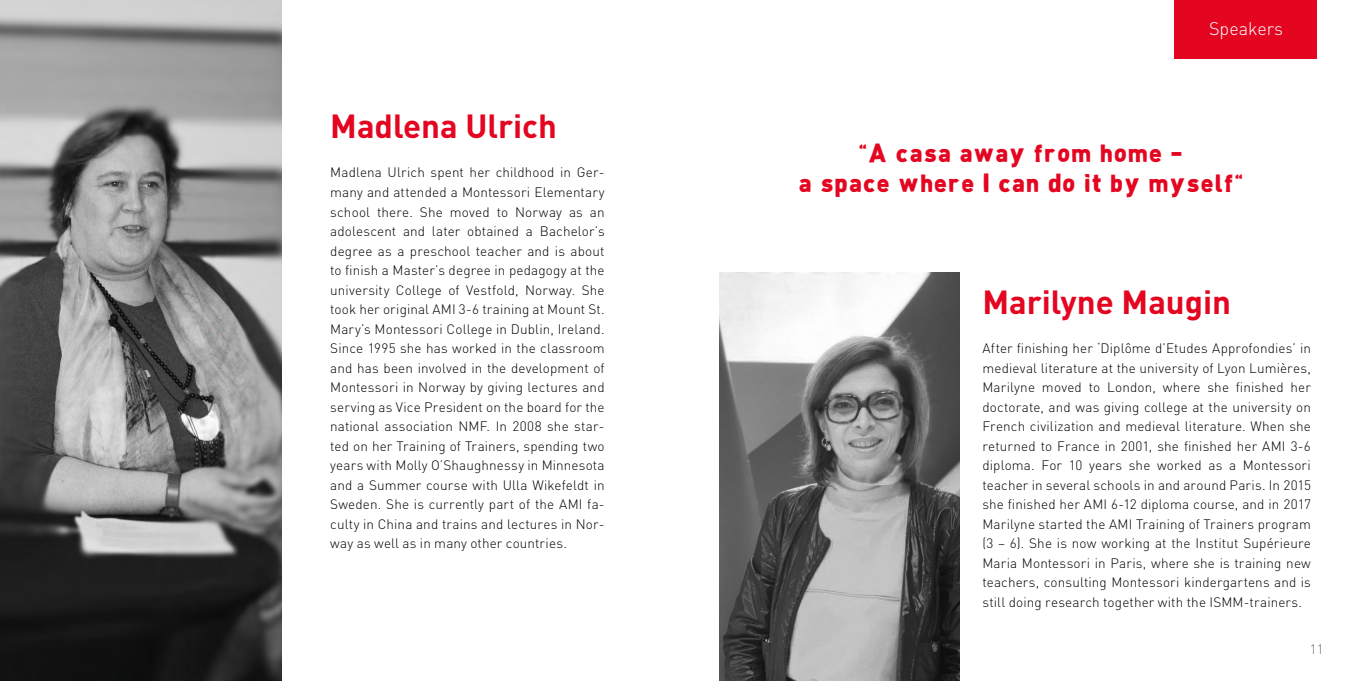
<style>
.page{position:relative;width:1361px;height:681px;background:#fff}
.page>*{position:absolute;margin:0;border:0;box-sizing:border-box;transform-origin:0 0}
.t1{font:700 33px "DIN Pro";color:#e40521}
.t2{font:25.5px/30.6px "Dinpro heutink krijt";color:#e40521;text-align:center}
.t3{font:300 18px "DIN Pro";color:#fff}
.t4{font:300 13.5px/19.5px "DIN Pro";letter-spacing:.01em;color:#000;text-align:justify}
.t5{font:300 13.5px "DIN Pro";color:#666564}
.s1{font-family:"DIN Pro";font-weight:700;font-size:31.65px}
</style>
<div class="page">
<div style="left:1174px;top:0;width:142px;height:59px;background:#e40521"></div>
<img style="left:0;top:0;width:281px;height:680px">
<img style="left:719px;top:272px;width:240px;height:408px">
<h1 class="t1" style="left:330px;top:104px;width:228px">Madlena Ulrich</h1>
<p class="t4" style="left:330px;top:162px;width:276px">Madlena Ulrich spent her childhood in Ger&shy;many and attended a Montessori Elementary school there. She moved to Norway as an adolescent and later obtained a Bachelor’s degree as a preschool teacher and is about to finish a Master’s degree in pedagogy at the university College of Vestfold, Norway. She took her original AMI 3-6 training at Mount St.<br>Mary’s Montessori College in Dublin, Ireland.<br>Since 1995 she has worked in the classroom and has been involved in the development of Montessori in Norway by giving lectures and serving as Vice President on the board for the national association NMF. In 2008 she star&shy;ted on her Training of Trainers, spending two years with Molly O’Shaughnessy in Minnesota and a Summer course with Ulla Wikefeldt in Sweden. She is currently part of the AMI fa&shy;culty in China and trains and lectures in Nor&shy;way as well as in many other countries.</p>
<h3 class="t3" style="left:1209px;top:16px;width:75px">Speakers</h3>
<h2 class="t2" style="left:798px;top:140px;width:444px">“A casa away from home <span class="s1">-<br></span>a space where I can do it by myself”</h2>
<h1 class="t1" style="left:982px;top:280px;width:250px">Marilyne Maugin</h1>
<p class="t4" style="left:982px;top:338px;width:330px">After finishing her ‘Diplôme d’Etudes Approfondies’ in medieval literature at the university of Lyon Lumières, Marilyne moved to London, where she finished her doctorate, and was giving college at the university on French civilization and medieval literature. When she returned to France in 2001, she finished her AMI 3-6 diploma. For 10 years she worked as a Montessori teacher in several schools in and around Paris. In 2015 she finished her AMI 6-12 diploma course, and in 2017<br>Marilyne started the AMI Training of Trainers program (3 – 6). She is now working at the Institut Supérieure Maria Montessori in Paris, where she is training new teachers, consulting Montessori kindergartens and is still doing research together with the ISMM-trainers.</p>
<p class="t5" style="left:1309px;top:639px;width:15px">11</p>
</div>
